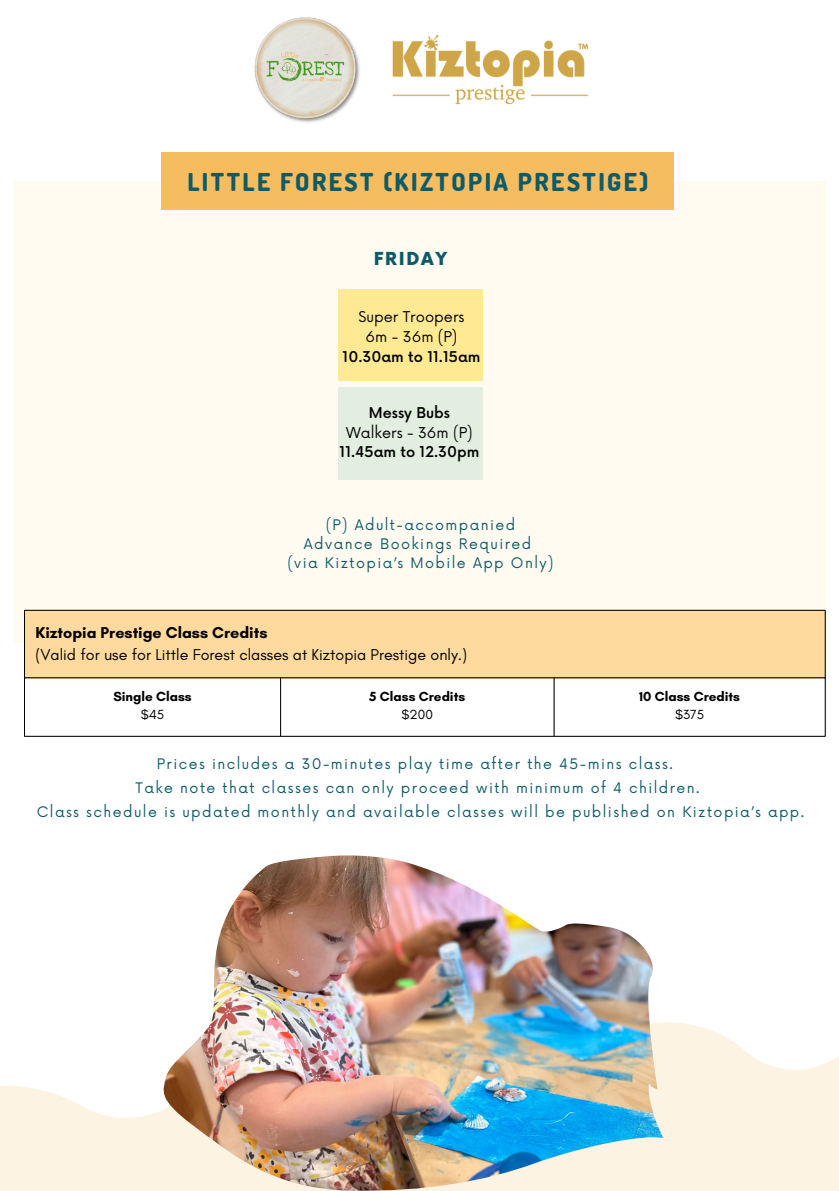
<style>
.page{position:relative;width:839px;height:1191px;background:#fff}
.page>*{position:absolute;margin:0;border:0;box-sizing:border-box;transform-origin:0 0}
.t1{font:800 24.6px "Dosis";letter-spacing:.1em;color:#0e5b68}
.t2{font:900 17.4px "Now";letter-spacing:.1em;color:#0e5b68}
.t3{font:16px "Glacial Indifference";color:#000}
.t4{font:700 16px "Glacial Indifference";color:#000}
.t5{font:500 14.6px "Now";color:#000}
.t6{font:14.6px "Now";color:#000}
.t7{font:14.2px "Now";letter-spacing:.1em;color:#0e5b68}
.t8{font:700 13.4px "Glacial Indifference";color:#000}
.t9{font:13.4px "Glacial Indifference";color:#000}
</style>
<div class="page">
<div style="left:14px;top:182px;width:811px;height:460px;background:#fffbf1"></div>
<img style="left:254px;top:17px;width:106px;height:106px">
<div style="left:339px;top:289px;width:144px;height:92px;background:#ffe992"></div>
<div style="left:339px;top:388px;width:144px;height:91px;background:#e2efe0"></div>
<div style="left:161px;top:153px;width:512px;height:57px;background:#f6bc60"></div>
<svg style="left:0;top:1022px;width:838px;height:169px;fill:#fdf3e2"></svg>
<img style="left:164px;top:855px;width:499px;height:336px">
<div style="left:24px;top:610px;width:801px;height:68px;background:#ffda9e"></div>
<hr style="left:24px;top:611px;width:1px;height:125px;background:#000">
<hr style="left:280px;top:678px;width:1px;height:58px;background:#000">
<hr style="left:553px;top:678px;width:1px;height:58px;background:#000">
<hr style="left:824px;top:611px;width:1px;height:125px;background:#000">
<hr style="left:24px;top:610px;width:801px;height:1px;background:#000">
<hr style="left:24px;top:677px;width:801px;height:1px;background:#000">
<hr style="left:24px;top:736px;width:801px;height:1px;background:#000">
<img style="left:392px;top:34px;width:197px;height:71px">
<p class="t1" style="left:187px;top:166px;width:462px">LITTLE FOREST (KIZTOPIA PRESTIGE)</p>
<p class="t2" style="left:374px;top:250px;width:75px">FRIDAY</p>
<p class="t6" style="left:358px;top:308px;width:108px">Super Troopers</p>
<p class="t6" style="left:365px;top:328px;width:93px">6m - 36m (P)</p>
<h1 class="t5" style="left:342px;top:349px;width:139px">10.30am to 11.15am</h1>
<h2 class="t5" style="left:369px;top:404px;width:83px">Messy Bubs</h2>
<p class="t6" style="left:346px;top:424px;width:128px">Walkers - 36m (P)</p>
<p class="t5" style="left:339px;top:444px;width:141px">11.45am to 12.30pm</p>
<p class="t7" style="left:325px;top:517px;width:191px">(P) Adult-accompanied</p>
<p class="t7" style="left:304px;top:536px;width:229px">Advance Bookings Required</p>
<p class="t7" style="left:287px;top:555px;width:267px">(via Kiztopia’s Mobile App Only)</p>
<p class="t4" style="left:35px;top:623px;width:233px">Kiztopia Prestige Class Credits</p>
<p class="t3" style="left:35px;top:645px;width:433px">(Valid for use for Little Forest classes at Kiztopia Prestige only.)</p>
<p class="t8" style="left:113px;top:689px;width:80px">Single Class</p>
<p class="t9" style="left:141px;top:707px;width:25px">$45</p>
<p class="t8" style="left:369px;top:689px;width:97px">5 Class Credits</p>
<p class="t9" style="left:401px;top:707px;width:33px">$200</p>
<p class="t8" style="left:639px;top:689px;width:102px">10 Class Credits</p>
<p class="t9" style="left:675px;top:707px;width:30px">$375</p>
<p class="t7" style="left:157px;top:756px;width:517px">Prices includes a 30-minutes play time after the 45-mins class.</p>
<p class="t7" style="left:136px;top:780px;width:565px">Take note that classes can only proceed with minimum of 4 children.</p>
<p class="t7" style="left:37px;top:803px;width:769px">Class schedule is updated monthly and available classes will be published on Kiztopia’s app.</p>
</div>
